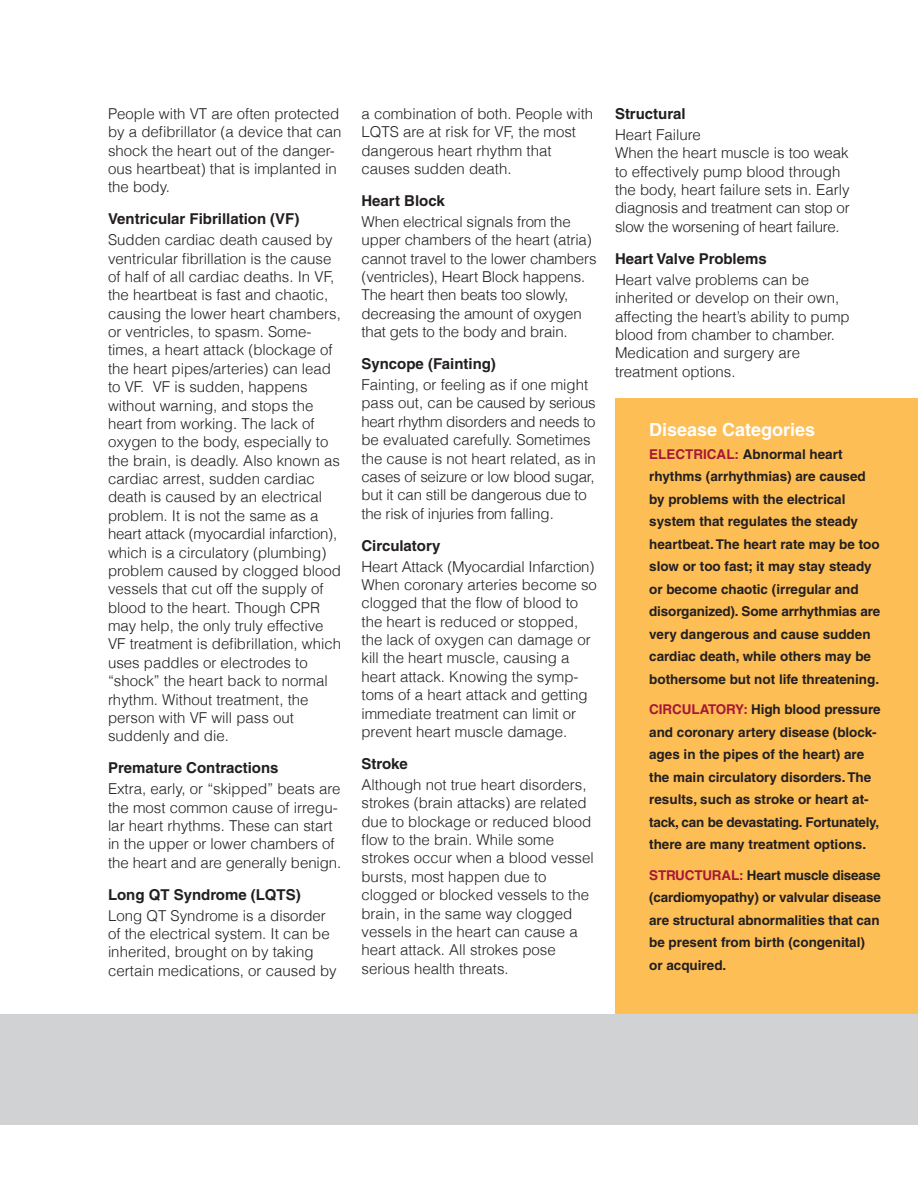
<style>
.page{position:relative;width:918px;height:1188px;background:#fff}
.page>*{position:absolute;margin:0;border:0;box-sizing:border-box;transform-origin:0 0}
.t1{font:700 18px "Helvetica";color:#fff}
.t2{font:300 15px/18.3px "Helvetica";color:#231f20}
.t3{font:700 15px "Helvetica";color:#231f20}
.t4{font:700 13.5px/22.5px "Helvetica";color:#231f20}
.s1{color:#a61836}
</style>
<div class="page">
<div style="left:615px;top:399px;width:303px;height:708px;background:#fdbe56"></div>
<div style="left:0;top:1014px;width:918px;height:111px;background:#d1d2d4"></div>
<p class="t2" style="left:108px;top:106px;width:235px">People with VT are often protected by a defibrillator (a device that can shock the heart out of the danger&shy;ous heartbeat) that is implanted in the body.</p>
<p class="t3" style="left:108px;top:213px;width:193px">Ventricular Fibrillation (VF)</p>
<p class="t2" style="left:108px;top:232px;width:235px">Sudden cardiac death caused by ventricular fibrillation is the cause of half of all cardiac deaths. In VF, the heartbeat is fast and chaotic, causing the lower heart chambers, or ventricles, to spasm. Some&shy;times, a heart attack (blockage of the heart pipes/arteries) can lead to VF. VF is sudden, happens without warning, and stops the heart from working. The lack of oxygen to the body, especially to the brain, is deadly. Also known as cardiac arrest, sudden cardiac death is caused by an electrical problem. It is not the same as a heart attack (myocardial infarction), which is a circulatory (plumbing) problem caused by clogged blood vessels that cut off the supply of blood to the heart. Though CPR may help, the only truly effective<br>VF treatment is defibrillation, which uses paddles or electrodes to “shock” the heart back to normal rhythm. Without treatment, the person with VF will pass out suddenly and die.</p>
<p class="t3" style="left:108px;top:762px;width:172px">Premature Contractions</p>
<p class="t2" style="left:108px;top:781px;width:235px">Extra, early, or “skipped” beats are the most common cause of irregu&shy;lar heart rhythms. These can start in the upper or lower chambers of the heart and are generally benign.</p>
<p class="t3" style="left:108px;top:889px;width:194px">Long QT Syndrome (LQTS)</p>
<p class="t2" style="left:108px;top:908px;width:230px">Long QT Syndrome is a disorder of the electrical system. It can be inherited, brought on by taking certain medications, or caused by</p>
<p class="t2" style="left:362px;top:106px;width:233px">a combination of both. People with<br>LQTS are at risk for VF, the most dangerous heart rhythm that causes sudden death.</p>
<p class="t3" style="left:362px;top:195px;width:85px">Heart Block</p>
<p class="t2" style="left:362px;top:214px;width:237px">When electrical signals from the upper chambers of the heart (atria) cannot travel to the lower chambers (ventricles), Heart Block happens.<br>The heart then beats too slowly, decreasing the amount of oxygen that gets to the body and brain.</p>
<p class="t3" style="left:362px;top:358px;width:136px">Syncope (Fainting)</p>
<p class="t2" style="left:362px;top:377px;width:236px">Fainting, or feeling as if one might pass out, can be caused by serious heart rhythm disorders and needs to be evaluated carefully. Sometimes the cause is not heart related, as in cases of seizure or low blood sugar, but it can still be dangerous due to the risk of injuries from falling.</p>
<p class="t3" style="left:362px;top:539px;width:80px">Circulatory</p>
<p class="t2" style="left:362px;top:559px;width:237px">Heart Attack (Myocardial Infarction)<br>When coronary arteries become so clogged that the flow of blood to the heart is reduced or stopped, the lack of oxygen can damage or kill the heart muscle, causing a heart attack. Knowing the symp&shy;toms of a heart attack and getting immediate treatment can limit or prevent heart muscle damage.</p>
<p class="t3" style="left:362px;top:758px;width:48px">Stroke</p>
<p class="t2" style="left:362px;top:777px;width:234px">Although not true heart disorders, strokes (brain attacks) are related due to blockage or reduced blood flow to the brain. While some strokes occur when a blood vessel bursts, most happen due to clogged or blocked vessels to the brain, in the same way clogged vessels in the heart can cause a heart attack. All strokes pose serious health threats.</p>
<p class="t3" style="left:615px;top:108px;width:72px">Structural</p>
<p class="t2" style="left:615px;top:127px;width:236px">Heart Failure<br>When the heart muscle is too weak to effectively pump blood through the body, heart failure sets in. Early diagnosis and treatment can stop or slow the worsening of heart failure.</p>
<p class="t3" style="left:615px;top:253px;width:153px">Heart Valve Problems</p>
<p class="t2" style="left:615px;top:272px;width:236px">Heart valve problems can be inherited or develop on their own, affecting the heart’s ability to pump blood from chamber to chamber.<br>Medication and surgery are treatment options.</p>
<p class="t1" style="left:649px;top:423px;width:167px">Disease Categories</p>
<p class="t4" style="left:649px;top:444px;width:233px"><span class="s1">ELECTRICAL:</span> Abnormal heart rhythms (arrhythmias) are caused by problems with the electrical system that regulates the steady heartbeat. The heart rate may be too slow or too fast; it may stay steady or become chaotic (irregular and disorganized). Some arrhythmias are very dangerous and cause sudden cardiac death, while others may be bothersome but not life threatening.</p>
<p class="t4" style="left:649px;top:699px;width:233px"><span class="s1">CIRCULATORY:</span> High blood pressure and coronary artery disease (block&shy;ages in the pipes of the heart) are the main circulatory disorders. The results, such as stroke or heart at&shy;tack, can be devastating. Fortunately, there are many treatment options.</p>
<p class="t4" style="left:649px;top:865px;width:233px"><span class="s1">STRUCTURAL:</span> Heart muscle disease (cardiomyopathy) or valvular disease are structural abnormalities that can be present from birth (congenital) or acquired.</p>
</div>
